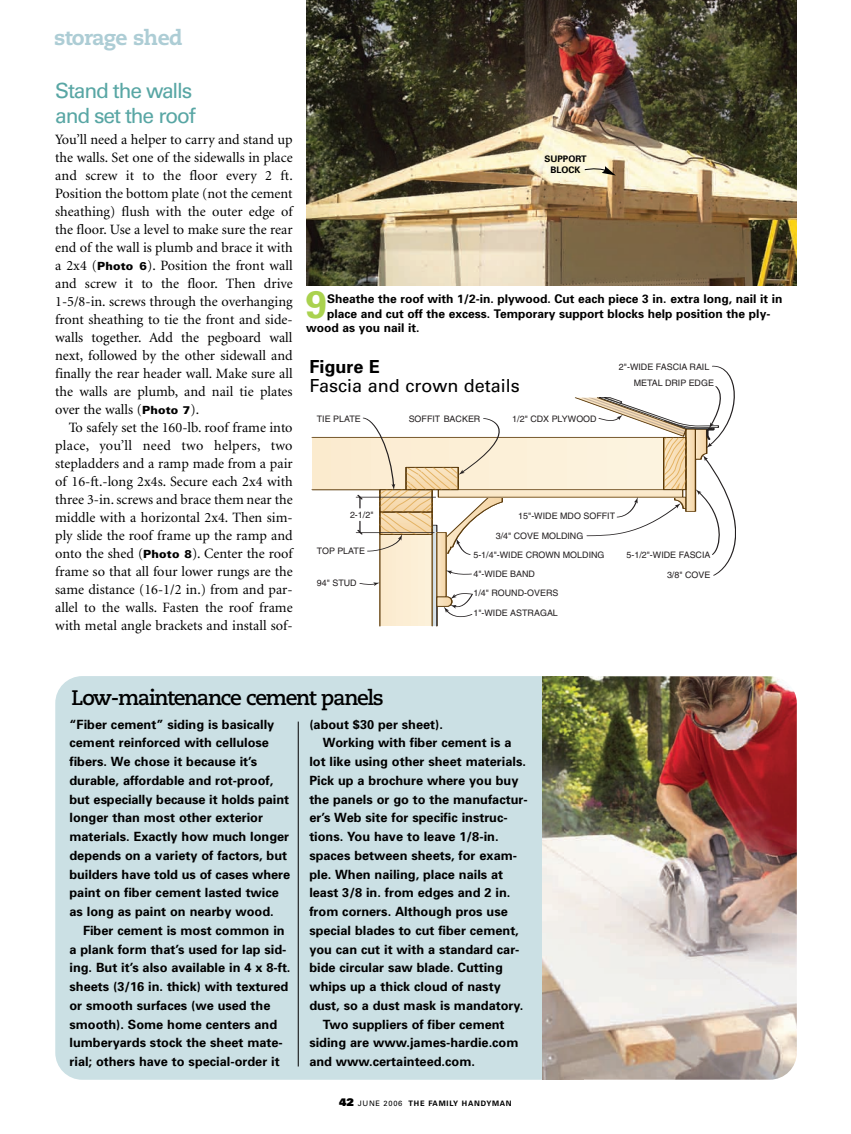
<style>
.page{position:relative;width:851px;height:1134px;background:#fff}
.page>*{position:absolute;margin:0;border:0;box-sizing:border-box;transform-origin:0 0}
.t1{font:700 38.25px "Univers";color:#aad24f}
.t2{font:700 21px "Caecilia";letter-spacing:-.06em;color:#000}
.t3{font:21px/25.2px "Univers";letter-spacing:-.055em;color:#58a6a4}
.t4{font:800 21px "Caecilia";letter-spacing:-.03em;color:#adcdd5}
.t5{font:18px "Univers";color:#000}
.t6{font:700 18px "Univers";color:#000}
.t7{font:14.25px/18px "Minion";color:#000;text-align:justify}
.t8{font:700 12.75px/18.8px "Univers";color:#000}
.t9{font:700 12px "Univers";color:#000}
.t10{font:700 9px/10.5px "Univers";color:#000;text-align:center}
.t11{font:8.85px "Helvetica";color:#231f20}
.t12{font:700 7.5px "Univers CE";letter-spacing:.095em;color:#000}
.s1{font-family:"Univers";font-weight:900;font-size:11.25px}
.s2{font-family:"Univers";font-weight:900;font-size:10.5px}
.s3{font-family:"Univers";font-weight:400}
</style>
<div class="page">
<img style="left:306px;top:0;width:490px;height:286px">
<div style="left:432px;top:525px;width:5px;height:101px;background:#d7e1e7"></div>
<div style="left:437px;top:533px;width:9px;height:64px;background:#f8dfb9"></div>
<div style="left:436px;top:532px;width:10px;height:65px;border:1px solid #593808"></div>
<div style="left:312px;top:437px;width:351px;height:53px;background:#fcf0d8"></div>
<div style="left:380px;top:534px;width:52px;height:92px;background:#fcefd6"></div>
<div style="left:438px;top:490px;width:244px;height:7px;background:#fbe9ca"></div>
<svg style="left:402px;top:491px;width:28px;height:19px"></svg>
<div style="left:379px;top:489px;width:53px;height:23px;border:1px solid #593808"></div>
<svg style="left:402px;top:514px;width:28px;height:18px"></svg>
<div style="left:379px;top:512px;width:53px;height:23px;border:1px solid #593808"></div>
<svg style="left:407px;top:469px;width:49px;height:19px"></svg>
<div style="left:405px;top:467px;width:53px;height:23px;border:1px solid #593808"></div>
<hr style="left:356px;top:497px;width:79px;height:1px;background:#231f20">
<hr style="left:356px;top:532px;width:78px;height:1px;background:#231f20">
<svg style="left:458px;top:418px;width:62px;height:57px"></svg>
<svg style="left:312px;top:417px;width:90px;height:210px"></svg>
<svg style="left:574px;top:365px;width:161px;height:211px"></svg>
<svg style="left:445px;top:483px;width:58px;height:72px"></svg>
<svg style="left:446px;top:570px;width:26px;height:5px"></svg>
<svg style="left:436px;top:593px;width:37px;height:25px"></svg>
<div style="left:55px;top:676px;width:513px;height:404px;background:#cbe0e4;border-radius:27px"></div>
<img style="left:583px;top:676px;width:213px;height:404px">
<img style="left:542px;top:676px;width:41px;height:404px">
<hr style="left:298px;top:722px;width:1px;height:344px;background:#000">
<svg style="left:584px;top:166px;width:32px;height:10px"></svg>
<h2 class="t4" style="left:54px;top:29px;width:130px">storage shed</h2>
<h2 class="t3" style="left:55px;top:80px;width:142px">Stand the walls and set the roof</h2>
<p class="t7" style="left:55px;top:132px;width:239px">You’ll need a helper to carry and stand up the walls. Set one of the sidewalls in place and screw it to the floor every 2 ft.<br>Position the bottom plate (not the cement sheathing) flush with the outer edge of the floor. Use a level to make sure the rear end of the wall is plumb and brace it with a 2x4 (<span class="s1">Photo 6</span>). Position the front wall and screw it to the floor. Then drive 1-5/8-in. screws through the overhanging front sheathing to tie the front and side&shy;walls together. Add the pegboard wall next, followed by the other sidewall and finally the rear header wall. Make sure all the walls are plumb, and nail tie plates over the walls (<span class="s1">Photo 7</span>).</p>
<p class="t7" style="left:55px;top:420px;width:239px;text-indent:14px">To safely set the 160-lb. roof frame into place, you’ll need two helpers, two stepladders and a ramp made from a pair of 16-ft.-long 2x4s. Secure each 2x4 with three 3-in. screws and brace them near the middle with a horizontal 2x4. Then sim&shy;ply slide the roof frame up the ramp and onto the shed (<span class="s1">Photo 8</span>). Center the roof frame so that all four lower rungs are the same distance (16-1/2 in.) from and par&shy;allel to the walls. Fasten the roof frame with metal angle brackets and install sof-</p>
<p class="t10" style="left:544px;top:155px;width:44px">SUPPORT<br>BLOCK</p>
<h1 class="t1" style="left:306px;top:290px;width:23px">9</h1>
<p class="t9" style="left:327px;top:295px;width:457px">Sheathe the roof with 1/2-in. plywood. Cut each piece 3 in. extra long, nail it in</p>
<p class="t9" style="left:327px;top:309px;width:445px">place and cut off the excess. Temporary support blocks help position the ply-</p>
<p class="t9" style="left:306px;top:323px;width:115px">wood as you nail it.</p>
<h3 class="t6" style="left:309px;top:360px;width:72px">Figure E</h3>
<h3 class="t5" style="left:309px;top:379px;width:212px">Fascia and crown details</h3>
<p class="t11" style="left:317px;top:415px;width:45px">TIE PLATE</p>
<p class="t11" style="left:408px;top:415px;width:73px">SOFFIT BACKER</p>
<p class="t11" style="left:517px;top:415px;width:81px">/2 CDX PLYWOOD</p>
<p class="t11" style="left:619px;top:363px;width:92px">2"-WIDE FASCIA RAIL</p>
<p class="t11" style="left:633px;top:380px;width:82px">METAL DRIP EDGE</p>
<p class="t11" style="left:350px;top:511px;width:22px">2-1/2</p>
<p class="t11" style="left:317px;top:548px;width:50px">TOP PLATE</p>
<p class="t11" style="left:317px;top:580px;width:41px">94 STUD</p>
<p class="t11" style="left:518px;top:513px;width:98px">15"-WIDE MDO SOFFIT</p>
<p class="t11" style="left:496px;top:532px;width:89px">3/4 COVE MOLDING</p>
<p class="t11" style="left:473px;top:551px;width:133px">5-1/4 -WIDE CROWN MOLDING</p>
<p class="t11" style="left:473px;top:571px;width:63px">4"-WIDE BAND</p>
<p class="t11" style="left:478px;top:609px;width:81px">"-WIDE ASTRAGAL</p>
<p class="t11" style="left:473px;top:590px;width:86px">1/4 ROUND-OVERS</p>
<p class="t11" style="left:626px;top:552px;width:86px">5-1/2 -WIDE FASCIA</p>
<p class="t11" style="left:667px;top:572px;width:45px">3/8 COVE</p>
<h2 class="t2" style="left:71px;top:688px;width:314px">Low-maintenance cement panels</h2>
<p class="t8" style="left:69px;top:716px;width:222px">“Fiber cement” siding is basically cement reinforced with cellulose fibers. We chose it because it’s durable, affordable and rot-proof, but especially because it holds paint longer than most other exterior materials. Exactly how much longer depends on a variety of factors, but builders have told us of cases where paint on fiber cement lasted twice as long as paint on nearby wood.</p>
<p class="t8" style="left:69px;top:922px;width:222px;text-indent:13px">Fiber cement is most common in a plank form that’s used for lap sid&shy;ing. But it’s also available in 4 x 8-ft. sheets (3/16 in. thick) with textured or smooth surfaces (we used the smooth). Some home centers and lumberyards stock the sheet mate&shy;rial; others have to special-order it</p>
<p class="t8" style="left:309px;top:716px;width:135px">(about $30 per sheet).</p>
<p class="t8" style="left:323px;top:735px;width:190px">Working with fiber cement is a</p>
<p class="t8" style="left:309px;top:753px;width:218px">lot like using other sheet materials.</p>
<p class="t8" style="left:309px;top:772px;width:211px">Pick up a brochure where you buy</p>
<p class="t8" style="left:309px;top:791px;width:220px">the panels or go to the manufactur-</p>
<p class="t8" style="left:309px;top:810px;width:200px">er’s Web site for specific instruc-</p>
<p class="t8" style="left:309px;top:828px;width:191px">tions. You have to leave 1/8-in.</p>
<p class="t8" style="left:309px;top:847px;width:209px">spaces between sheets, for exam-</p>
<p class="t8" style="left:309px;top:866px;width:195px">ple. When nailing, place nails at</p>
<p class="t8" style="left:309px;top:885px;width:202px">least 3/8 in. from edges and 2 in.</p>
<p class="t8" style="left:309px;top:903px;width:200px">from corners. Although pros use</p>
<p class="t8" style="left:309px;top:922px;width:211px">special blades to cut fiber cement,</p>
<p class="t8" style="left:309px;top:941px;width:212px">you can cut it with a standard car-</p>
<p class="t8" style="left:309px;top:960px;width:195px">bide circular saw blade. Cutting</p>
<p class="t8" style="left:309px;top:978px;width:193px">whips up a thick cloud of nasty</p>
<p class="t8" style="left:309px;top:997px;width:215px">dust, so a dust mask is mandatory.</p>
<p class="t8" style="left:323px;top:1016px;width:183px">Two suppliers of fiber cement</p>
<p class="t8" style="left:309px;top:1035px;width:211px">siding are www.james-hardie.com</p>
<p class="t8" style="left:309px;top:1053px;width:167px">and www.certainteed.com.</p>
<p class="t12" style="left:339px;top:1101px;width:174px"><span class="s2">42</span> <span class="s3">JUNE 2006</span> THE FAMILY HANDYMAN</p>
</div>
